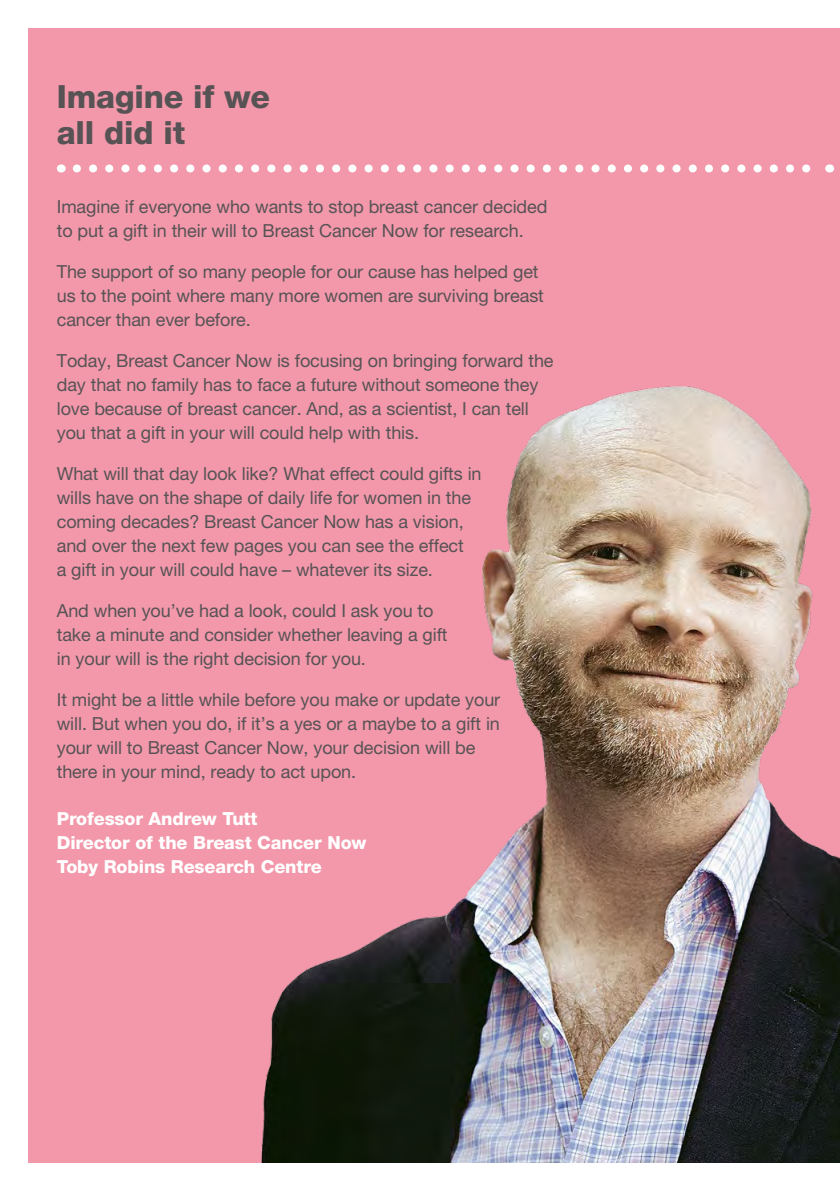
<style>
.page{position:relative;width:840px;height:1191px;background:#fff}
.page>*{position:absolute;margin:0;border:0;box-sizing:border-box;transform-origin:0 0}
.t1{font:800 32px/36px "Helvetica Neue LT Pro";letter-spacing:-.005em;color:#575355}
.t2{font:18px/24px "Helvetica Neue LT Pro";letter-spacing:-.005em;color:#575355}
.t3{font:800 18px/24px "Helvetica Neue LT Pro";letter-spacing:-.005em;color:#fff}
</style>
<div class="page">
<div style="left:28px;top:28px;width:811px;height:1134px;background:#f298aa"></div>
<img style="left:261px;top:386px;width:578px;height:776px">
<svg style="left:77px;top:164px;width:734px;height:8px"></svg>
<h1 class="t1" style="left:57px;top:78px;width:215px">Imagine if we all did it</h1>
<p class="t2" style="left:57px;top:195px;width:492px">Imagine if everyone who wants to stop breast cancer decided to put a gift in their will to Breast Cancer Now for research.</p>
<p class="t2" style="left:57px;top:260px;width:488px">The support of so many people for our cause has helped get us to the point where many more women are surviving breast cancer than ever before.</p>
<p class="t2" style="left:57px;top:349px;width:498px">Today, Breast Cancer Now is focusing on bringing forward the day that no family has to face a future without someone they love because of breast cancer. And, as a scientist, I can tell you that a gift in your will could help with this.</p>
<p class="t2" style="left:57px;top:462px;width:426px">What will that day look like? What effect could gifts in wills have on the shape of daily life for women in the coming decades? Breast Cancer Now has a vision, and over the next few pages you can see the effect<br>a gift in your will could have – whatever its size.</p>
<p class="t2" style="left:57px;top:598px;width:392px">And when you’ve had a look, could I ask you to take a minute and consider whether leaving a gift in your will is the right decision for you.</p>
<p class="t2" style="left:57px;top:687px;width:445px">It might be a little while before you make or update your will. But when you do, if it’s a yes or a maybe to a gift in your will to Breast Cancer Now, your decision will be there in your mind, ready to act upon.</p>
<p class="t3" style="left:57px;top:806px;width:311px">Professor Andrew Tutt<br>Director of the Breast Cancer Now<br>Toby Robins Research Centre</p>
</div>
